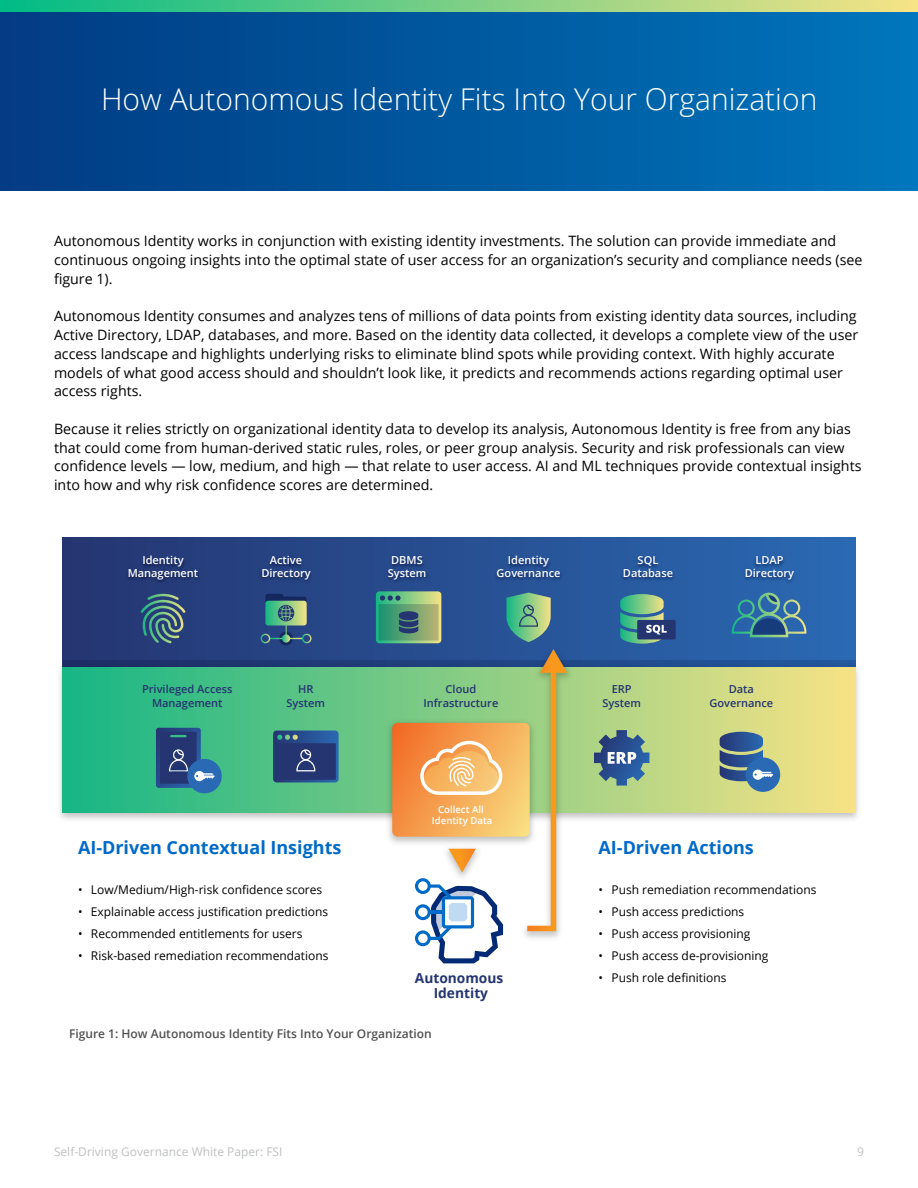
<style>
.page{position:relative;width:918px;height:1188px;background:#fff}
.page>*{position:absolute;margin:0;border:0;box-sizing:border-box;transform-origin:0 0}
.t1{font:300 30px "Open Sans";color:#fff}
.t2{font:700 18px "Open Sans";color:#006ac8}
.t3{font:14.25px/18.8px "Open Sans";color:#000}
.t4{font:700 13.8px/15.1px "Open Sans";color:#253571;text-align:center}
.t5{font:12px "Open Sans";color:#000}
.t6{font:600 12px "Open Sans";color:#515151}
.t7{font:12px "Open Sans";color:#bfc0c1}
.t8{font:600 10.95px/13.2px "Open Sans";color:#fff;text-align:center}
.t9{font:600 10.95px/13.2px "Open Sans";color:#253571;text-align:center}
.t10{font:600 9.6px/10.9px "Open Sans";color:#fff;text-align:center}
</style>
<div class="page">
<div style="left:63px;top:537px;width:792px;height:146px;background:linear-gradient(to right,#253671,#2a6ab3)"></div>
<img style="left:59px;top:661px;width:800px;height:159px">
<svg style="left:63px;top:667px;width:792px;height:146px"></svg>
<img style="left:123px;top:551px;width:80px;height:36px">
<img style="left:257px;top:551px;width:59px;height:36px">
<img style="left:383px;top:551px;width:48px;height:36px">
<img style="left:492px;top:551px;width:73px;height:36px">
<img style="left:619px;top:551px;width:59px;height:36px">
<img style="left:740px;top:551px;width:59px;height:36px">
<svg style="left:141px;top:594px;width:45px;height:49px"></svg>
<svg style="left:279px;top:632px;width:14px;height:13px"></svg>
<hr style="left:285px;top:613px;width:2px;height:24px;background:#fff">
<hr style="left:270px;top:638px;width:33px;height:1px;background:#fff">
<svg style="left:282px;top:634px;width:8px;height:9px"></svg>
<div style="left:302px;top:634px;width:10px;height:9px;border:1px solid #fff;border-radius:50%"></div>
<div style="left:261px;top:634px;width:9px;height:9px;border:1px solid #fff;border-radius:50%"></div>
<svg style="left:265px;top:594px;width:42px;height:31px"></svg>
<svg style="left:506px;top:593px;width:45px;height:49px"></svg>
<div style="left:637px;top:620px;width:39px;height:19px;background:#253571"></div>
<svg style="left:620px;top:594px;width:47px;height:50px"></svg>
<svg style="left:732px;top:593px;width:74px;height:44px"></svg>
<svg style="left:376px;top:591px;width:65px;height:52px"></svg>
<div style="left:187px;top:759px;width:35px;height:34px;background:#2a6ab4;border-radius:50%"></div>
<svg style="left:156px;top:728px;width:59px;height:60px"></svg>
<svg style="left:594px;top:730px;width:55px;height:56px"></svg>
<div style="left:746px;top:757px;width:34px;height:35px;background:#2a6ab4;border-radius:50%"></div>
<svg style="left:720px;top:732px;width:53px;height:49px"></svg>
<svg style="left:273px;top:731px;width:66px;height:51px"></svg>
<img style="left:383px;top:716px;width:9px;height:125px">
<img style="left:518px;top:643px;width:58px;height:177px">
<svg style="left:392px;top:649px;width:175px;height:314px"></svg>
<div style="left:0;top:0;width:918px;height:190px;background:linear-gradient(to right,#013b82,#0075bb)"></div>
<svg style="left:0;top:0;width:918px;height:12px"></svg>
<h1 class="t1" style="left:101px;top:79px;width:718px">How Autonomous Identity Fits Into Your Organization</h1>
<p class="t3" style="left:54px;top:231px;width:810px">Autonomous Identity works in conjunction with existing identity investments. The solution can provide immediate and continuous ongoing insights into the optimal state of user access for an organization’s security and compliance needs (see figure 1).</p>
<p class="t3" style="left:54px;top:307px;width:806px">Autonomous Identity consumes and analyzes tens of millions of data points from existing identity data sources, including Active Directory, LDAP, databases, and more. Based on the identity data collected, it develops a complete view of the user access landscape and highlights underlying risks to eliminate blind spots while providing context. With highly accurate models of what good access should and shouldn’t look like, it predicts and recommends actions regarding optimal user access rights.</p>
<p class="t3" style="left:54px;top:419px;width:809px">Because it relies strictly on organizational identity data to develop its analysis, Autonomous Identity is free from any bias that could come from human-derived static rules, roles, or peer group analysis. Security and risk professionals can view confidence levels — low, medium, and high — that relate to user access. AI and ML techniques provide contextual insights into how and why risk confidence scores are determined.</p>
<p class="t8" style="left:128px;top:553px;width:72px">Identity<br>Management</p>
<p class="t8" style="left:261px;top:553px;width:51px">Active<br>Directory</p>
<p class="t8" style="left:388px;top:553px;width:40px">DBMS<br>System</p>
<p class="t8" style="left:497px;top:553px;width:65px">Identity<br>Governance</p>
<p class="t8" style="left:623px;top:553px;width:52px">SQL<br>Database</p>
<p class="t8" style="left:745px;top:553px;width:51px">LDAP<br>Directory</p>
<p class="t9" style="left:142px;top:683px;width:92px">Privileged Access<br>Management</p>
<p class="t9" style="left:287px;top:683px;width:40px">HR<br>System</p>
<p class="t9" style="left:424px;top:683px;width:76px">Cloud<br>Infrastructure</p>
<p class="t9" style="left:602px;top:683px;width:40px">ERP<br>System</p>
<p class="t9" style="left:709px;top:683px;width:65px">Data<br>Governance</p>
<p class="t2" style="left:78px;top:835px;width:265px">AI-Driven Contextual Insights</p>
<p class="t5" style="left:78px;top:882px;width:246px">• Low/Medium/High-risk confidence scores</p>
<p class="t5" style="left:78px;top:904px;width:252px">• Explainable access justification predictions</p>
<p class="t5" style="left:78px;top:926px;width:226px">• Recommended entitlements for users</p>
<p class="t5" style="left:78px;top:948px;width:252px">• Risk-based remediation recommendations</p>
<p class="t10" style="left:432px;top:804px;width:62px">Collect All<br>Identity Data</p>
<p class="t4" style="left:415px;top:970px;width:90px">Autonomous<br>Identity</p>
<p class="t6" style="left:69px;top:1025px;width:364px">Figure 1: How Autonomous Identity Fits Into Your Organization</p>
<p class="t2" style="left:598px;top:835px;width:157px">AI-Driven Actions</p>
<p class="t5" style="left:598px;top:882px;width:220px">• Push remediation recommendations</p>
<p class="t5" style="left:598px;top:904px;width:147px">• Push access predictions</p>
<p class="t5" style="left:598px;top:926px;width:154px">• Push access provisioning</p>
<p class="t5" style="left:598px;top:948px;width:172px">• Push access de-provisioning</p>
<p class="t5" style="left:598px;top:970px;width:130px">• Push role definitions</p>
<p class="t7" style="left:54px;top:1143px;width:230px">Self-Driving Governance White Paper: FSI</p>
<p class="t7" style="left:857px;top:1143px;width:8px">9</p>
</div>
